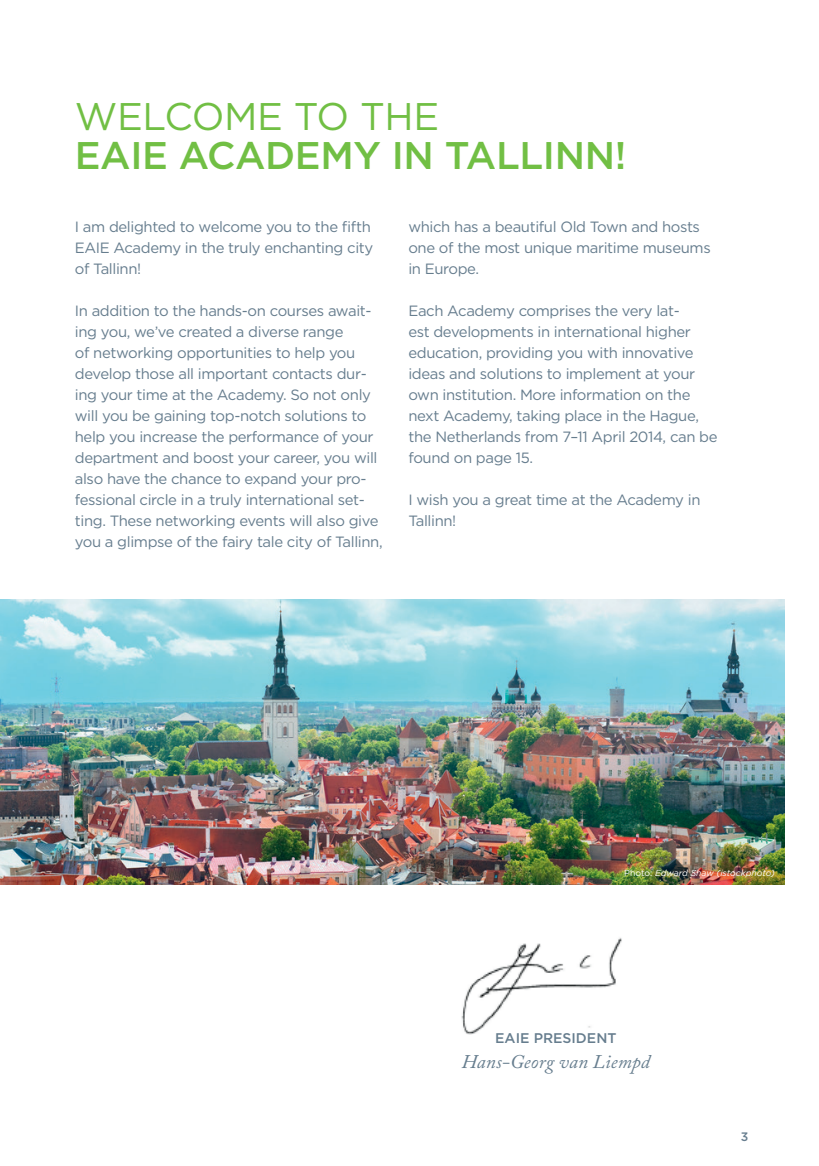
<style>
.page{position:relative;width:819px;height:1166px;background:#fff}
.page>*{position:absolute;margin:0;border:0;box-sizing:border-box;transform-origin:0 0}
.t1{font:500 38.5px "Gotham";letter-spacing:-.01em;color:#71bf44}
.t2{font:38.5px "Gotham";letter-spacing:-.01em;color:#71bf44}
.t3{font:italic 19.25px "Adobe Caslon Pro";letter-spacing:.01em;color:#667d8e}
.t4{font:14.88px/21px "Gotham";letter-spacing:-.025em;color:#667d8e}
.t5{font:500 14px "Gotham";color:#667d8e}
.t6{font:500 12.25px "Gotham";color:#667d8e}
.t7{font:italic 8.75px "Gotham";color:#fff}
.s1{font-style:normal}
</style>
<div class="page">
<img style="left:461px;top:938px;width:161px;height:97px">
<img style="left:0;top:599px;width:784px;height:285px">
<h1 class="t2" style="left:75px;top:92px;width:335px">welcome to the</h1>
<h1 class="t1" style="left:75px;top:130px;width:553px">EAIE ACADEMY I N TALLI NN!</h1>
<p class="t4" style="left:75px;top:216px;width:300px">I am delighted to welcome you to the fifth<br>EAIE Academy in the truly enchanting city of Tallinn!</p>
<p class="t4" style="left:75px;top:300px;width:309px">In addition to the hands-on courses await&shy;ing you, we’ve created a diverse range<br>of networking opportunities to help you develop those all important contacts dur&shy;ing your time at the Academy. So not only will you be gaining top-notch solutions to help you increase the performance of your department and boost your career, you will also have the chance to expand your pro&shy;fessional circle in a truly international set&shy;ting. These networking events will also give you a glimpse of the fairy tale city of Tallinn,</p>
<p class="t4" style="left:408px;top:216px;width:304px">which has a beautiful Old Town and hosts one of the most unique maritime museums in Europe.</p>
<p class="t4" style="left:408px;top:300px;width:310px">Each Academy comprises the very lat-<br>est developments in international higher education, providing you with innovative ideas and solutions to implement at your own institution. More information on the next Academy, taking place in the Hague, the Netherlands from 7–11 April 2014, can be found on page 15.</p>
<p class="t4" style="left:408px;top:489px;width:293px">I wish you a great time at the Academy in<br>Tallinn!</p>
<p class="t7" style="left:624px;top:867px;width:152px"><span class="s1">Photo:</span> Edward Shaw (istockphoto)</p>
<p class="t5" style="left:495px;top:1029px;width:119px">EAIE PRESI DENT</p>
<p class="t3" style="left:461px;top:1050px;width:190px">Hans-Georg van Liempd</p>
<p class="t6" style="left:740px;top:1129px;width:9px">3</p>
</div>
